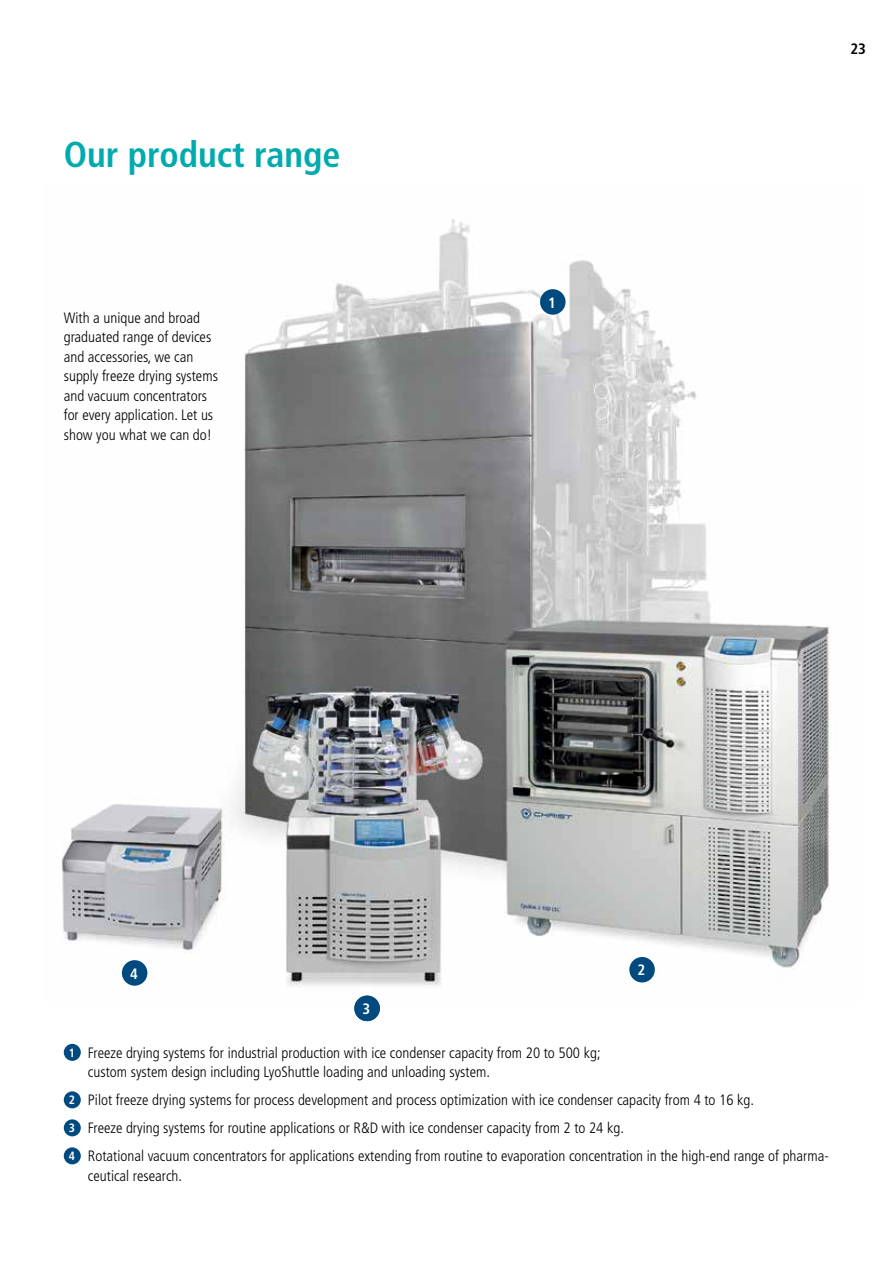
<style>
.page{position:relative;width:893px;height:1263px;background:#fff}
.page>*{position:absolute;margin:0;border:0;box-sizing:border-box;transform-origin:0 0}
.t1{font:700 condensed 36px "Frutiger LT Std";color:#00aaad}
.t2{font:300 condensed 15px/19.5px "Frutiger LT Std";color:#000}
.t3{font:700 condensed 15px "Frutiger LT Std";color:#fff}
.t4{font:700 condensed 15px "Frutiger LT Std";color:#000}
.s1{font-weight:700;font-size:12px;color:#fff}
</style>
<div class="page">
<img style="left:61px;top:219px;width:770px;height:769px">
<div style="left:122px;top:960px;width:25px;height:26px;background:#004a80;border-radius:50%"></div>
<div style="left:629px;top:957px;width:26px;height:25px;background:#004a80;border-radius:50%"></div>
<div style="left:540px;top:289px;width:26px;height:26px;background:#004a80;border-radius:50%"></div>
<div style="left:354px;top:995px;width:26px;height:26px;background:#004a80;border-radius:50%"></div>
<div style="left:64px;top:1044px;width:17px;height:17px;background:#004a80;border-radius:50%"></div>
<div style="left:64px;top:1091px;width:17px;height:17px;background:#004a80;border-radius:50%"></div>
<div style="left:64px;top:1119px;width:17px;height:17px;background:#004a80;border-radius:50%"></div>
<div style="left:64px;top:1147px;width:17px;height:17px;background:#004a80;border-radius:50%"></div>
<h1 class="t1" style="left:64px;top:133px;width:278px">Our product range</h1>
<p class="t2" style="left:64px;top:308px;width:156px">With a unique and broad graduated range of devices and accessories, we can supply freeze drying systems and vacuum concentrators for every application. Let us show you what we can do!</p>
<p class="t3" style="left:548px;top:293px;width:9px">1</p>
<p class="t4" style="left:850px;top:40px;width:17px">23</p>
<p class="t3" style="left:130px;top:964px;width:9px">4</p>
<p class="t3" style="left:637px;top:961px;width:9px">2</p>
<p class="t3" style="left:362px;top:1000px;width:9px">3</p>
<p class="t2" style="left:88px;top:1043px;width:514px;text-indent:-19px"><span class="s1">1</span> Freeze drying systems for industrial production with ice condenser capacity from 20 to 500 kg; custom system design including LyoShuttle loading and unloading system.</p>
<p class="t2" style="left:69px;top:1086px;width:761px;line-height:28px"><span class="s1">2</span> Pilot freeze drying systems for process development and process optimization with ice condenser capacity from 4 to 16 kg.<br><span class="s1">3</span> Freeze drying systems for routine applications or R&amp;D with ice condenser capacity from 2 to 24 kg.<br><span class="s1">4</span> Rotational vacuum concentrators for applications extending from routine to evaporation concentration in the high-end range of pharma-</p>
<p class="t2" style="left:88px;top:1166px;width:96px">ceutical research.</p>
</div>
